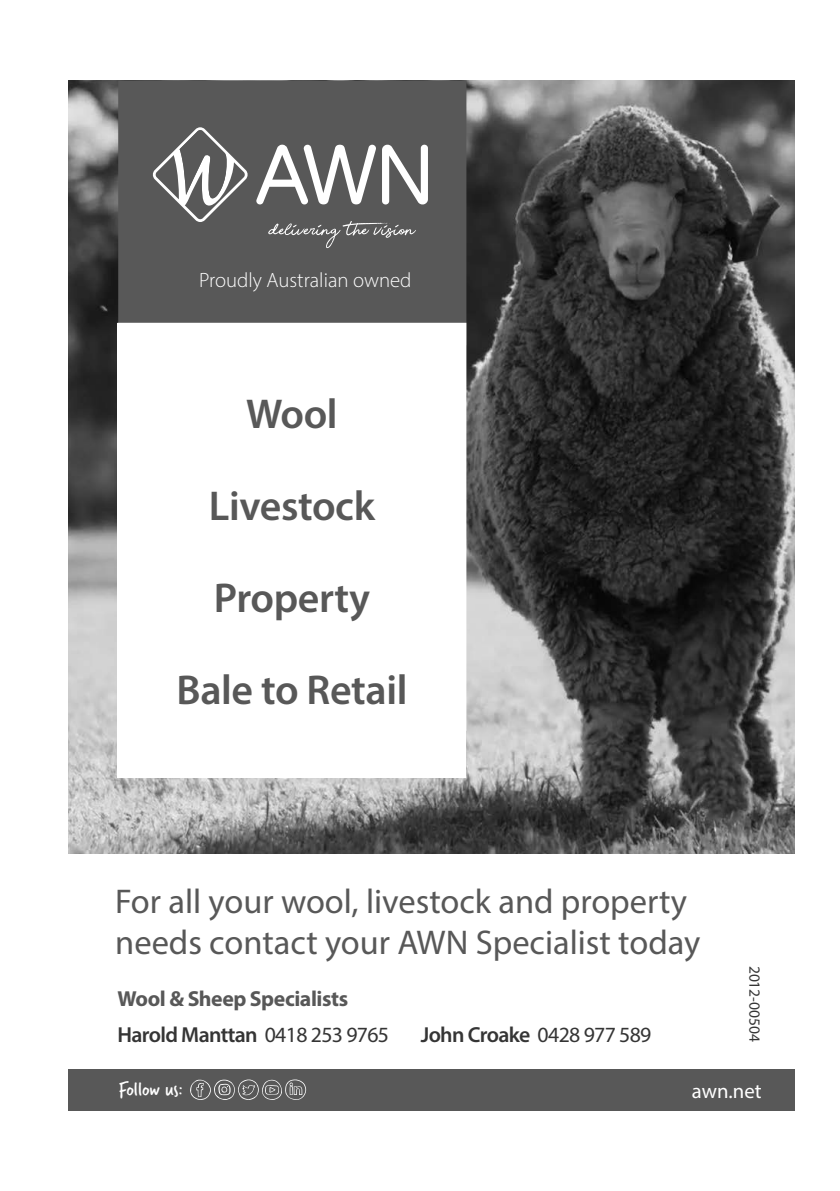
<style>
.page{position:relative;width:840px;height:1191px;background:#fff}
.page>*{position:absolute;margin:0;border:0;box-sizing:border-box;transform-origin:0 0}
.t1{font:600 41.8px/91.8px "Myriad Pro";letter-spacing:-.01em;color:#585858;text-align:center}
.t2{font:34.4px/41.2px "Myriad Pro";color:#585858}
.t3{font:700 21.8px/35.6px "Myriad Pro";letter-spacing:-.02em;color:#585858}
.t4{font:600 21.8px "Myriad Pro";letter-spacing:-.03em;color:#353535}
.t5{font:300 20.8px "Myriad Pro";color:#fff}
.t6{font:20.8px "Myriad Pro";color:#fff}
.t7{font:20.6px "Verveine";color:#fff}
.t8{font:15.6px "Myriad Pro";color:#353535}
.s1{font-weight:600;color:#353535}
.s2{font-weight:400;color:#353535}
.s3{font-weight:400}
</style>
<div class="page">
<img style="left:68px;top:80px;width:726px;height:774px">
<div style="left:118px;top:80px;width:348px;height:243px;background:#585858"></div>
<div style="left:117px;top:323px;width:349px;height:454px;background:#fff"></div>
<svg style="left:382px;top:144px;width:45px;height:61px"></svg>
<svg style="left:256px;top:145px;width:120px;height:60px"></svg>
<svg style="left:152px;top:127px;width:96px;height:95px"></svg>
<svg style="left:268px;top:221px;width:148px;height:27px;background:#6a6a6a"></svg>
<div style="left:68px;top:1069px;width:726px;height:41px;background:#585858"></div>
<svg style="left:190px;top:1079px;width:116px;height:21px"></svg>
<p class="t5" style="left:199px;top:267px;width:214px">Proudly Australian owned</p>
<p class="t1" style="left:176px;top:367px;width:232px">Wool<br>Livestock<br>Property<br>Bale to Retail</p>
<p class="t2" style="left:115px;top:880px;width:586px">For all your wool, livestock and property needs contact your AWN Specialist today</p>
<p class="t3" style="left:117px;top:980px;width:273px">Wool &amp; Sheep Specialists<br><span class="s1">Harold Manttan</span> <span class="s2">0418 253 9765</span></p>
<p class="t4" style="left:420px;top:1021px;width:232px">John Croake <span class="s3">0428 977 589</span></p>
<p class="t8" style="left:764px;top:965px;width:78px;rotate:90deg">2012-00504</p>
<p class="t7" style="left:118px;top:1075px;width:66px">Follow us:</p>
<p class="t6" style="left:691px;top:1077px;width:71px">awn.net</p>
</div>
